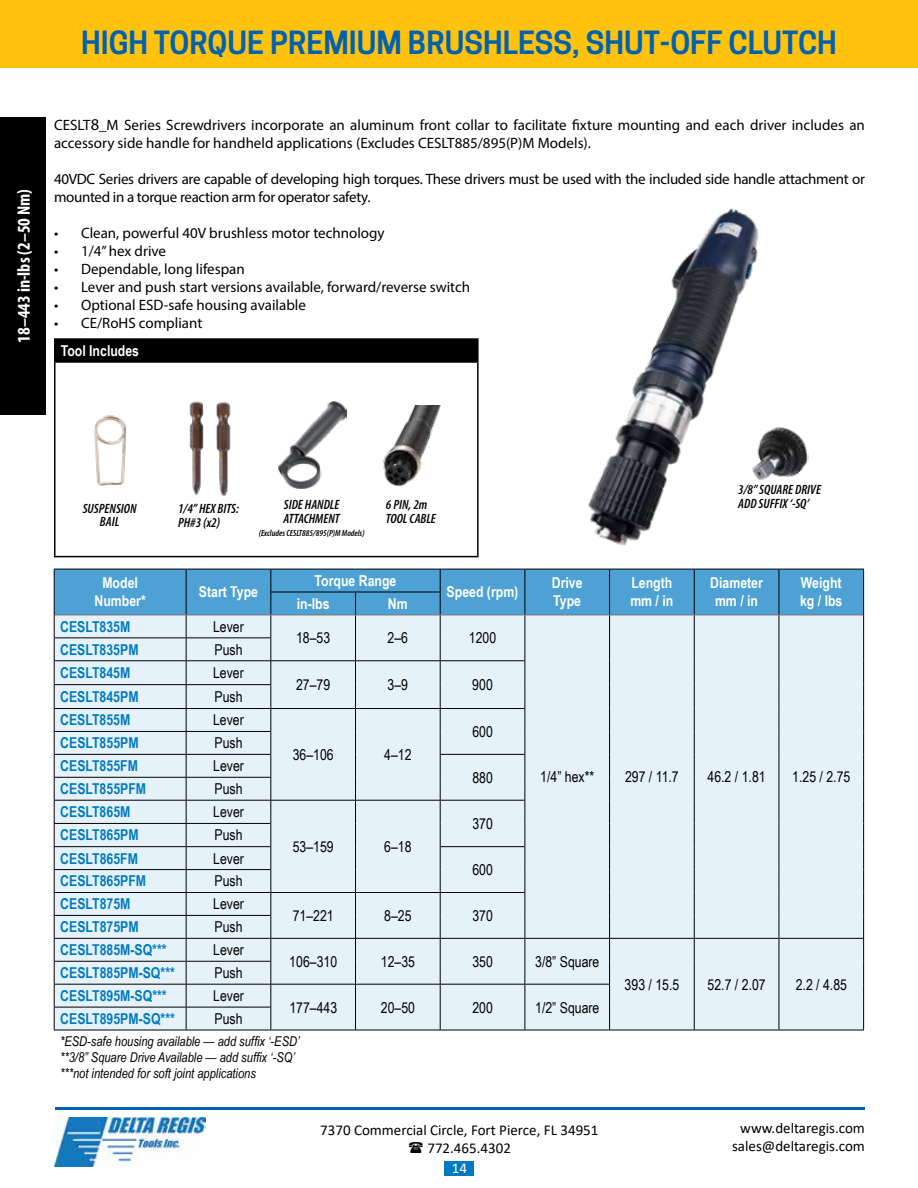
<style>
.page{position:relative;width:918px;height:1188px;background:#fff}
.page>*{position:absolute;margin:0;border:0;box-sizing:border-box;transform-origin:0 0}
.t1{font:600 30px "Cooper Hewitt";color:#0061af}
.t2{font:700 condensed 18px "Myriad Pro";color:#fff}
.t3{font:15px/18px "Myriad Pro";color:#000}
.t4{font:15px "Arial Narrow";color:#000}
.t5{font:700 15px "Arial Narrow";color:#0079c1}
.t6{font:15px/18px "Myriad Pro";letter-spacing:-.02em;color:#000}
.t7{font:700 15px/18px "Arial Narrow";color:#fff;text-align:center}
.t8{font:15px/18px "Calibri";color:#000;text-align:center}
.t9{font:15px "Calibri";color:#fff}
.t10{font:italic 13.5px/16.2px "Arial Narrow";color:#000}
.t11{font:italic 600 condensed 13.5px/13.5px "Myriad Pro";color:#000}
.t12{font:italic 600 condensed 9px "Myriad Pro";color:#000}
.s1{font-size:16.5px}
</style>
<div class="page">
<div style="left:0;top:0;width:918px;height:67px;background:#ffc20e"></div>
<img style="left:55px;top:1117px;width:150px;height:50px">
<hr style="left:55px;top:1107px;width:810px;height:3px;background:#0061af">
<div style="left:444px;top:1161px;width:30px;height:15px;background:#0079c1"></div>
<img style="left:780px;top:427px;width:29px;height:51px">
<hr style="left:54px;top:1030px;width:132px;height:1px;background:#000">
<hr style="left:186px;top:1030px;width:85px;height:1px;background:#000">
<hr style="left:271px;top:1030px;width:85px;height:1px;background:#000">
<hr style="left:356px;top:1030px;width:84px;height:1px;background:#000">
<hr style="left:440px;top:1030px;width:85px;height:1px;background:#000">
<hr style="left:525px;top:1030px;width:85px;height:1px;background:#000">
<hr style="left:610px;top:1030px;width:84px;height:1px;background:#000">
<hr style="left:694px;top:1030px;width:85px;height:1px;background:#000">
<hr style="left:779px;top:1030px;width:85px;height:1px;background:#000">
<svg style="left:54px;top:570px;width:810px;height:460px;background:#d0e2ed"></svg>
<hr style="left:54px;top:569px;width:132px;height:1px;background:#000">
<hr style="left:186px;top:569px;width:85px;height:1px;background:#000">
<hr style="left:271px;top:569px;width:85px;height:1px;background:#000">
<hr style="left:356px;top:569px;width:84px;height:1px;background:#000">
<hr style="left:440px;top:569px;width:85px;height:1px;background:#000">
<hr style="left:525px;top:569px;width:85px;height:1px;background:#000">
<hr style="left:610px;top:569px;width:84px;height:1px;background:#000">
<hr style="left:694px;top:569px;width:85px;height:1px;background:#000">
<hr style="left:779px;top:569px;width:85px;height:1px;background:#000">
<div style="left:55px;top:339px;width:423px;height:23px;background:#000"></div>
<hr style="left:54px;top:338px;width:425px;height:2px;background:#000">
<hr style="left:54px;top:340px;width:2px;height:21px;background:#000">
<hr style="left:477px;top:340px;width:2px;height:21px;background:#000">
<hr style="left:54px;top:361px;width:425px;height:2px;background:#000">
<hr style="left:54px;top:363px;width:2px;height:193px;background:#000">
<hr style="left:477px;top:363px;width:2px;height:193px;background:#000">
<hr style="left:54px;top:556px;width:425px;height:1px;background:#000">
<img style="left:279px;top:401px;width:68px;height:87px">
<img style="left:189px;top:401px;width:42px;height:95px">
<img style="left:383px;top:405px;width:58px;height:81px">
<img style="left:94px;top:415px;width:33px;height:71px">
<div style="left:0;top:117px;width:45px;height:298px;background:#000"></div>
<img style="left:588px;top:208px;width:192px;height:338px">
<h1 class="t1" style="left:81px;top:25px;width:757px">HIGH TORQUE PREMIUM BRUSHLESS, SHUT-OFF CLUTCH</h1>
<p class="t2" style="left:12px;top:343px;width:155px;rotate:-90deg">18–443 in-lbs (2–50 Nm)</p>
<p class="t3" style="left:54px;top:115px;width:812px">CESLT<span class="s1">8</span>_M Series Screwdrivers incorporate an aluminum front collar to facilitate fixture mounting and each driver includes an accessory side handle for handheld applications (Excludes CESLT885/895(P)M Models).</p>
<p class="t6" style="left:54px;top:169px;width:812px">40VDC Series drivers are capable of developing high torques. These drivers must be used with the included side handle attachment or mounted in a torque reaction arm for operator safety.</p>
<p class="t3" style="left:54px;top:223px;width:332px">• Clean, powerful 40V brushless motor technology</p>
<p class="t3" style="left:54px;top:241px;width:114px">• 1/4” hex drive</p>
<p class="t3" style="left:54px;top:259px;width:192px">• Dependable, long lifespan</p>
<p class="t3" style="left:54px;top:277px;width:418px">• Lever and push start versions available, forward/reverse switch</p>
<p class="t3" style="left:54px;top:295px;width:254px">• Optional ESD-safe housing available</p>
<p class="t3" style="left:54px;top:313px;width:150px">• CE/RoHS compliant</p>
<p class="t7" style="left:61px;top:341px;width:80px">Tool Includes</p>
<p class="t11" style="left:83px;top:502px;width:55px;text-align:center">SUSPENSION<br>BAIL</p>
<p class="t11" style="left:178px;top:502px;width:62px">1/4” HEX BITS:<br>PH#3 (x2)</p>
<p class="t11" style="left:284px;top:499px;width:58px">SIDE HANDLE<br>ATTACHMENT</p>
<p class="t12" style="left:259px;top:529px;width:107px">(Excludes CESLT885/895(P)M Models)</p>
<p class="t11" style="left:386px;top:498px;width:52px">6 PIN, 2m<br>TOOL CABLE</p>
<p class="t11" style="left:738px;top:483px;width:84px">3/8” SQUARE DRIVE<br>ADD SUFFIX ‘-SQ’</p>
<p class="t7" style="left:95px;top:573px;width:53px">Model<br>Number*</p>
<p class="t7" style="left:199px;top:582px;width:61px">Start Type</p>
<p class="t7" style="left:315px;top:571px;width:83px">Torque Range</p>
<p class="t7" style="left:447px;top:582px;width:73px">Speed (rpm)</p>
<p class="t7" style="left:552px;top:573px;width:32px;text-align:left">Drive<br>Type</p>
<p class="t7" style="left:630px;top:573px;width:45px;text-align:left">Length mm / in</p>
<p class="t7" style="left:710px;top:573px;width:54px">Diameter mm / in</p>
<p class="t7" style="left:801px;top:573px;width:42px">Weight</p>
<p class="t7" style="left:297px;top:594px;width:34px">in-lbs</p>
<p class="t7" style="left:388px;top:594px;width:21px">Nm</p>
<p class="t7" style="left:800px;top:591px;width:44px">kg / lbs</p>
<p class="t5" style="left:60px;top:615px;width:72px">CESLT835M</p>
<p class="t4" style="left:213px;top:616px;width:32px">Lever</p>
<p class="t4" style="left:296px;top:627px;width:36px">18–53</p>
<p class="t4" style="left:388px;top:627px;width:22px">2–6</p>
<p class="t4" style="left:469px;top:627px;width:29px">1200</p>
<p class="t5" style="left:60px;top:638px;width:80px">CESLT835PM</p>
<p class="t4" style="left:215px;top:638px;width:30px">Push</p>
<p class="t5" style="left:60px;top:662px;width:72px">CESLT845M</p>
<p class="t4" style="left:213px;top:662px;width:32px">Lever</p>
<p class="t4" style="left:296px;top:674px;width:36px">27–79</p>
<p class="t4" style="left:388px;top:674px;width:22px">3–9</p>
<p class="t4" style="left:472px;top:674px;width:22px">900</p>
<p class="t5" style="left:60px;top:685px;width:80px">CESLT845PM</p>
<p class="t4" style="left:215px;top:686px;width:30px">Push</p>
<p class="t5" style="left:60px;top:709px;width:72px">CESLT855M</p>
<p class="t4" style="left:213px;top:709px;width:32px">Lever</p>
<p class="t4" style="left:472px;top:721px;width:22px">600</p>
<p class="t5" style="left:60px;top:732px;width:80px">CESLT855PM</p>
<p class="t4" style="left:215px;top:732px;width:30px">Push</p>
<p class="t5" style="left:60px;top:755px;width:79px">CESLT855FM</p>
<p class="t4" style="left:213px;top:755px;width:32px">Lever</p>
<p class="t4" style="left:293px;top:744px;width:43px">36–106</p>
<p class="t4" style="left:384px;top:744px;width:29px">4–12</p>
<p class="t4" style="left:540px;top:766px;width:56px">1/4” hex**</p>
<p class="t4" style="left:625px;top:766px;width:55px">297 / 11.7</p>
<p class="t4" style="left:708px;top:766px;width:60px">46.2 / 1.81</p>
<p class="t4" style="left:792px;top:766px;width:60px">1.25 / 2.75</p>
<p class="t4" style="left:472px;top:766px;width:22px">880</p>
<p class="t5" style="left:60px;top:778px;width:87px">CESLT855PFM</p>
<p class="t4" style="left:215px;top:778px;width:30px">Push</p>
<p class="t5" style="left:60px;top:801px;width:72px">CESLT865M</p>
<p class="t4" style="left:213px;top:801px;width:32px">Lever</p>
<p class="t4" style="left:472px;top:813px;width:22px">370</p>
<p class="t5" style="left:60px;top:824px;width:80px">CESLT865PM</p>
<p class="t4" style="left:215px;top:824px;width:30px">Push</p>
<p class="t5" style="left:60px;top:847px;width:79px">CESLT865FM</p>
<p class="t4" style="left:213px;top:847px;width:32px">Lever</p>
<p class="t4" style="left:293px;top:836px;width:43px">53–159</p>
<p class="t4" style="left:384px;top:836px;width:29px">6–18</p>
<p class="t4" style="left:472px;top:859px;width:22px">600</p>
<p class="t5" style="left:60px;top:870px;width:87px">CESLT865PFM</p>
<p class="t4" style="left:215px;top:870px;width:30px">Push</p>
<p class="t5" style="left:60px;top:893px;width:72px">CESLT875M</p>
<p class="t4" style="left:213px;top:893px;width:32px">Lever</p>
<p class="t4" style="left:293px;top:905px;width:43px">71–221</p>
<p class="t4" style="left:384px;top:905px;width:29px">8–25</p>
<p class="t4" style="left:472px;top:905px;width:22px">370</p>
<p class="t5" style="left:60px;top:916px;width:80px">CESLT875PM</p>
<p class="t4" style="left:215px;top:916px;width:30px">Push</p>
<p class="t5" style="left:60px;top:939px;width:108px">CESLT885M-SQ***</p>
<p class="t4" style="left:213px;top:939px;width:32px">Lever</p>
<p class="t4" style="left:289px;top:950px;width:49px">106–310</p>
<p class="t4" style="left:381px;top:950px;width:36px">12–35</p>
<p class="t4" style="left:472px;top:950px;width:22px">350</p>
<p class="t4" style="left:535px;top:950px;width:66px">3/8” Square</p>
<p class="t5" style="left:60px;top:962px;width:116px">CESLT885PM-SQ***</p>
<p class="t4" style="left:215px;top:962px;width:30px">Push</p>
<p class="t5" style="left:60px;top:984px;width:108px">CESLT895M-SQ***</p>
<p class="t4" style="left:213px;top:985px;width:32px">Lever</p>
<p class="t4" style="left:625px;top:973px;width:56px">393 / 15.5</p>
<p class="t4" style="left:708px;top:973px;width:60px">52.7 / 2.07</p>
<p class="t4" style="left:796px;top:973px;width:53px">2.2 / 4.85</p>
<p class="t4" style="left:289px;top:996px;width:49px">177–443</p>
<p class="t4" style="left:381px;top:996px;width:36px">20–50</p>
<p class="t4" style="left:472px;top:996px;width:22px">200</p>
<p class="t4" style="left:535px;top:996px;width:66px">1/2” Square</p>
<p class="t5" style="left:60px;top:1007px;width:116px">CESLT895PM-SQ***</p>
<p class="t4" style="left:215px;top:1008px;width:30px">Push</p>
<p class="t10" style="left:60px;top:1033px;width:241px">*ESD-safe housing available — add suffix ‘-ESD’ **3/8” Square Drive Available — add suffix ‘-SQ’ ***not intended for soft joint applications</p>
<p class="t8" style="left:427px;top:1121px;width:173px;text-align:left;text-indent:-107px">7370 Commercial Circle, Fort Pierce, FL 34951<br>772.465.4302</p>
<p class="t9" style="left:452px;top:1157px;width:17px">14</p>
<p class="t8" style="left:732px;top:1119px;width:134px">www.deltaregis.com sales@deltaregis.com</p>
</div>
